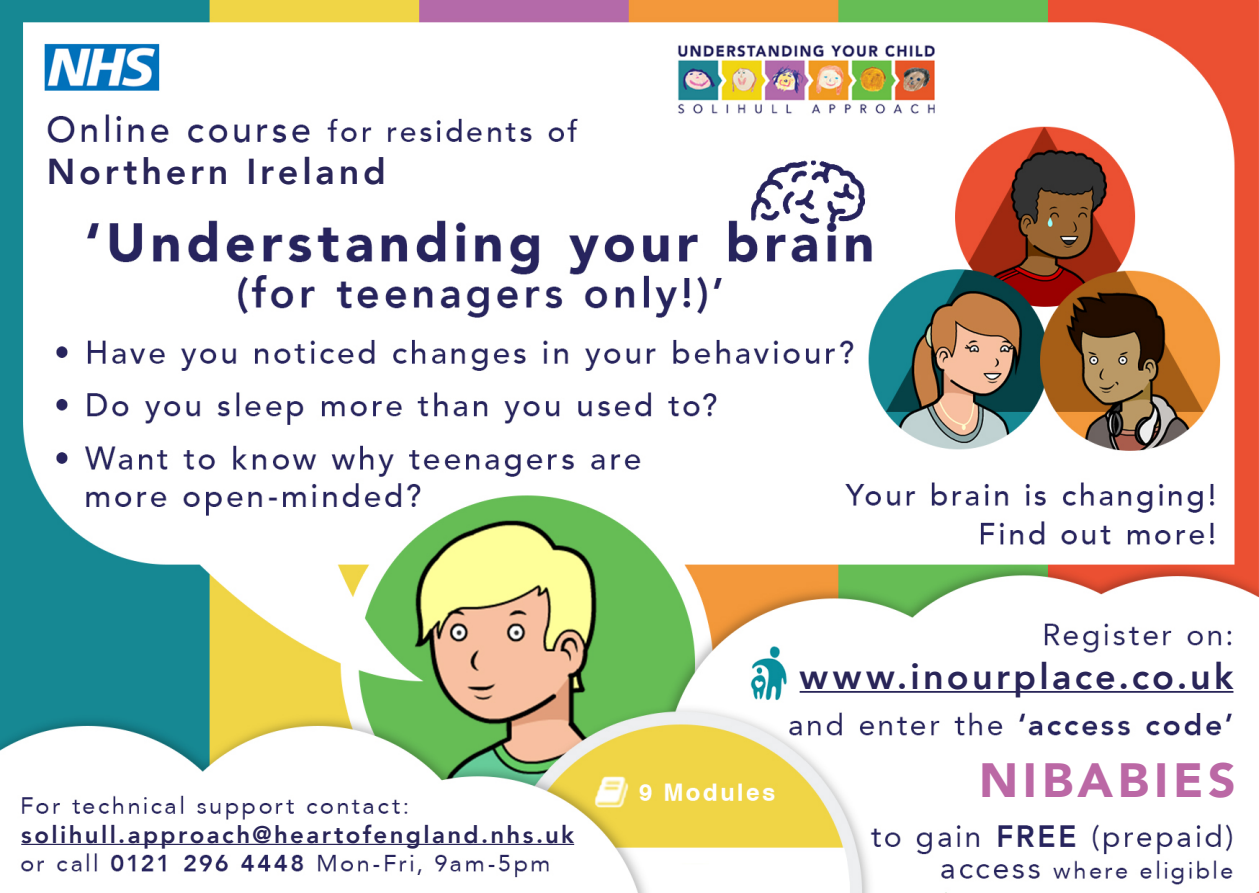
<style>
.page{position:relative;width:1259px;height:893px;background:#fff}
.page>*{position:absolute;margin:0;border:0;box-sizing:border-box;transform-origin:0 0}
.t1{font:900 48px "Avenir";letter-spacing:.1em;color:#bb68a5}
.t2{font:800 36px "Avenir";letter-spacing:.1em;color:#292558}
.t3{font:800 24px "Avenir";letter-spacing:.1em;color:#292558}
</style>
<div class="page">
<img style="left:0;top:0;width:1259px;height:893px">
<hr style="left:799px;top:691px;width:434px;height:2px;background:#292558">
<hr style="left:21px;top:844px;width:553px;height:1px;background:#292558">
<h2 class="t2" style="left:47px;top:144px;width:340px">Northern Ireland</h2>
<p class="t3" style="left:21px;top:815px;width:554px">solihull.approach@heartofengland.nhs.uk</p>
<h2 class="t2" style="left:799px;top:649px;width:435px">www.inourplace.co.uk</h2>
<h1 class="t1" style="left:979px;top:739px;width:258px">NIBABIES</h1>
</div>
